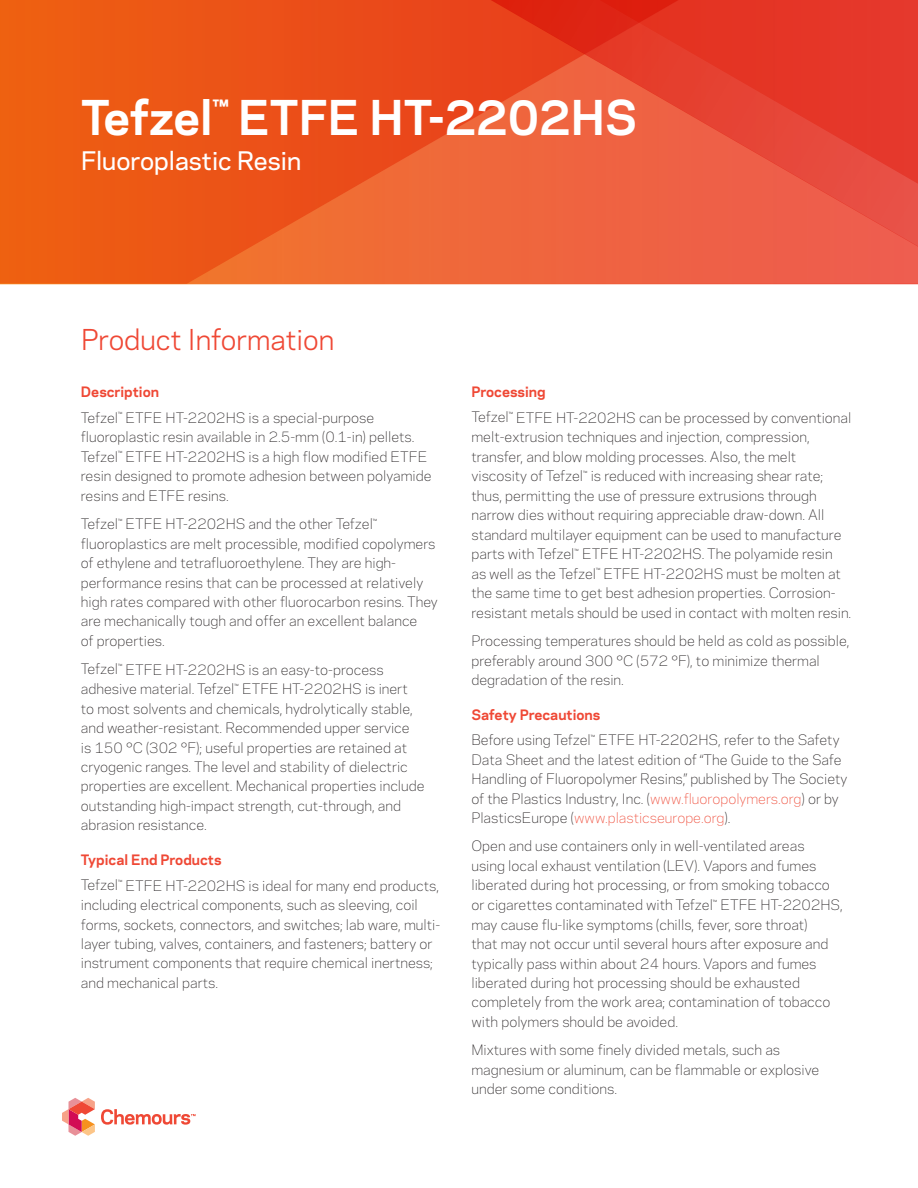
<style>
.page{position:relative;width:918px;height:1188px;background:#fff}
.page>*{position:absolute;margin:0;border:0;box-sizing:border-box;transform-origin:0 0}
.t1{font:700 45px "Chemours Sans";color:#fff}
.t2{font:27px "Chemours Sans";color:#ef4835}
.t3{font:500 24px "Chemours Sans";color:#fff}
.t4{font:300 13.5px/19.5px "Chemours Sans";color:#231f20}
.s1{font-weight:700;color:#ef4835}
.s2{color:#ef4835}
</style>
<div class="page">
<div style="left:0;top:0;width:187px;height:284px;background:#ed5b14"></div>
<svg style="left:187px;top:0;width:731px;height:284px;background:#ec5725"></svg>
<svg style="left:468px;top:0;width:450px;height:258px;background:#e94d35"></svg>
<svg style="left:62px;top:1098px;width:33px;height:38px"></svg>
<svg style="left:101px;top:1109px;width:95px;height:16px"></svg>
<h1 class="t1" style="left:81px;top:84px;width:558px">Tefzel<sup>™</sup> ETFE HT-2202HS</h1>
<h3 class="t3" style="left:81px;top:143px;width:222px">Fluoroplastic Resin</h3>
<h2 class="t2" style="left:81px;top:319px;width:255px">Product Information</h2>
<p class="t4" style="left:81px;top:378px;width:295px;line-height:25.5px"><span class="s1">Description<br></span>Tefzel<sup>™</sup> ETFE HT-2202HS is a special-purpose</p>
<p class="t4" style="left:81px;top:426px;width:352px">fluoroplastic resin available in 2.5-mm (0.1-in) pellets.<br>Tefzel<sup>™</sup> ETFE HT-2202HS is a high flow modified ETFE resin designed to promote adhesion between polyamide resins and ETFE resins.</p>
<p class="t4" style="left:81px;top:513px;width:358px">Tefzel<sup>™</sup> ETFE HT-2202HS and the other Tefzel<sup>™ </sup>fluoroplastics are melt processible, modified copolymers of ethylene and tetrafluoroethylene. They are high&shy;performance resins that can be processed at relatively high rates compared with other fluorocarbon resins. They are mechanically tough and offer an excellent balance<br>of properties.</p>
<p class="t4" style="left:81px;top:659px;width:345px">Tefzel<sup>™</sup> ETFE HT-2202HS is an easy-to-process adhesive material. Tefzel<sup>™</sup> ETFE HT-2202HS is inert<br>to most solvents and chemicals, hydrolytically stable, and weather-resistant. Recommended upper service<br>is 150 °C (302 °F); useful properties are retained at cryogenic ranges. The level and stability of dielectric properties are excellent. Mechanical properties include outstanding high-impact strength, cut-through, and abrasion resistance.</p>
<p class="t4" style="left:81px;top:846px;width:360px;line-height:25.5px"><span class="s1">Typical End Products<br></span>Tefzel<sup>™</sup> ETFE HT-2202HS is ideal for many end products,</p>
<p class="t4" style="left:81px;top:894px;width:361px">including electrical components, such as sleeving, coil forms, sockets, connectors, and switches; lab ware, multi&shy;layer tubing, valves, containers, and fasteners; battery or instrument components that require chemical inertness; and mechanical parts.</p>
<p class="t4" style="left:471px;top:378px;width:381px;line-height:25.5px"><span class="s1">Processing<br></span>Tefzel<sup>™</sup> ETFE HT-2202HS can be processed by conventional</p>
<p class="t4" style="left:471px;top:426px;width:381px">melt-extrusion techniques and injection, compression, transfer, and blow molding processes. Also, the melt viscosity of Tefzel<sup>™</sup> is reduced with increasing shear rate; thus, permitting the use of pressure extrusions through narrow dies without requiring appreciable draw-down. All standard multilayer equipment can be used to manufacture parts with Tefzel<sup>™</sup> ETFE HT-2202HS. The polyamide resin<br>as well as the Tefzel<sup>™</sup> ETFE HT-2202HS must be molten at the same time to get best adhesion properties. Corrosion&shy;resistant metals should be used in contact with molten resin.</p>
<p class="t4" style="left:471px;top:630px;width:380px">Processing temperatures should be held as cold as possible, preferably around 300 °C (572 °F), to minimize thermal degradation of the resin.</p>
<p class="t4" style="left:471px;top:701px;width:370px;line-height:25.5px"><span class="s1">Safety Precautions<br></span>Before using Tefzel<sup>™</sup> ETFE HT-2202HS, refer to the Safety</p>
<p class="t4" style="left:471px;top:749px;width:378px">Data Sheet and the latest edition of “The Guide to the Safe Handling of Fluoropolymer Resins,” published by The Society of the Plastics Industry, Inc. (<span class="s2">www.fluoropolymers.org</span>) or by PlasticsEurope (<span class="s2">www.plasticseurope.org</span>).</p>
<p class="t4" style="left:471px;top:836px;width:373px">Open and use containers only in well-ventilated areas<br>using local exhaust ventilation (LEV). Vapors and fumes liberated during hot processing, or from smoking tobacco or cigarettes contaminated with Tefzel<sup>™</sup> ETFE HT-2202HS, may cause flu-like symptoms (chills, fever, sore throat)<br>that may not occur until several hours after exposure and typically pass within about 24 hours. Vapors and fumes liberated during hot processing should be exhausted completely from the work area; contamination of tobacco with polymers should be avoided.</p>
<p class="t4" style="left:471px;top:1040px;width:349px">Mixtures with some finely divided metals, such as magnesium or aluminum, can be flammable or explosive under some conditions.</p>
</div>
